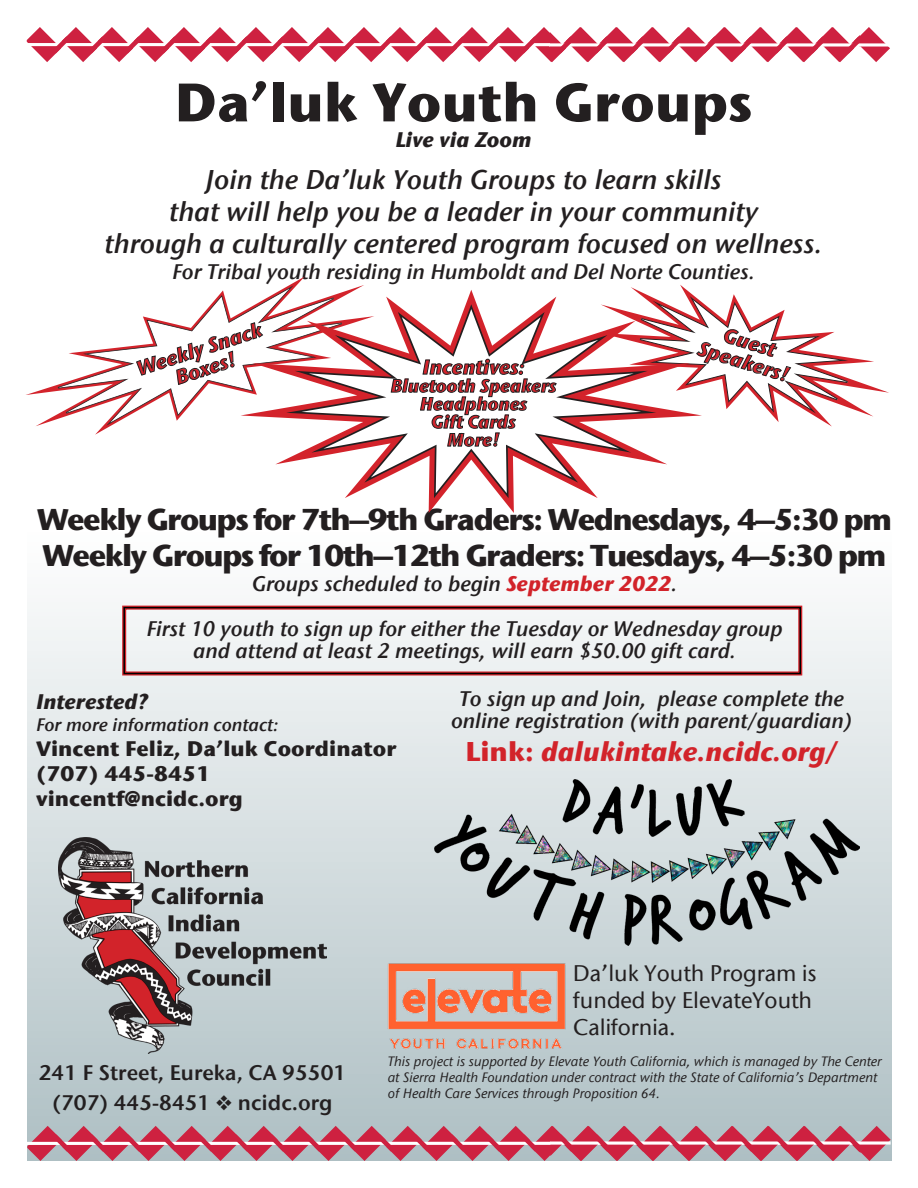
<style>
.page{position:relative;width:918px;height:1188px;background:#fff}
.page>*{position:absolute;margin:0;border:0;box-sizing:border-box;transform-origin:0 0}
.t1{font:700 54px "Stone Sans ITC";color:#231f20}
.t2{font:700 30px "Stone Sans ITC";letter-spacing:-.055em;color:#231f20}
.t3{font:italic 27px "Stone Sans ITC Semi";color:#231f20}
.t4{font:italic 700 27px "Stone Sans ITC";color:#d2232a}
.t5{font:500 22.5px "Stone Sans ITC";color:#231f20}
.t6{font:italic 21px/22.2px "Stone Sans ITC Semi";color:#231f20;text-align:center}
.t7{font:700 21px "Stone Sans ITC";color:#231f20}
.t8{font:21px "Stone Sans ITC Semi";color:#231f20}
.t9{font:italic 700 21px "Stone Sans ITC";color:#231f20}
.t10{font:italic 700 20.25px/20.2px "Stone Sans ITC";color:#d3232b;text-align:center}
.t11{font:italic 700 18px/18px "Stone Sans ITC";color:#d3232b;text-align:center}
.t12{font:italic 18px "Stone Sans ITC Semi";color:#231f20}
.t13{font:italic 500 13.5px/16.2px "Stone Sans ITC";color:#231f20}
.s1{font-family:"Stone Sans ITC";font-weight:700;color:#d2232a}
.s2{font-style:normal}
</style>
<div class="page">
<div style="left:27px;top:264px;width:865px;height:897px;background:linear-gradient(to bottom,#fff,#b6c5c9)"></div>
<svg style="left:27px;top:27px;width:863px;height:35px"></svg>
<svg style="left:27px;top:1126px;width:864px;height:35px;background:#c27f8f"></svg>
<img style="left:382px;top:957px;width:191px;height:97px">
<img style="left:59px;top:838px;width:267px;height:215px">
<img style="left:435px;top:780px;width:425px;height:166px">
<svg style="left:26px;top:277px;width:348px;height:158px"></svg>
<svg style="left:58px;top:286px;width:284px;height:140px"></svg>
<svg style="left:600px;top:285px;width:289px;height:142px"></svg>
<svg style="left:241px;top:290px;width:461px;height:223px"></svg>
<svg style="left:286px;top:304px;width:370px;height:194px"></svg>
<svg style="left:391px;top:359px;width:166px;height:88px"></svg>
<div style="left:122px;top:606px;width:680px;height:70px;border:4px solid #d2232a"></div>
<div style="left:123px;top:607px;width:678px;height:67px;border:2px solid #000"></div>
<p class="t1" style="left:175px;top:68px;width:579px">Da’luk Youth Groups</p>
<p class="t9" style="left:395px;top:130px;width:138px">Live via Zoom</p>
<p class="t3" style="left:205px;top:167px;width:518px">Join the Da’luk Youth Groups to learn skills</p>
<p class="t3" style="left:169px;top:199px;width:590px">that will help you be a leader in your community</p>
<p class="t3" style="left:105px;top:231px;width:719px">through a culturally centered program focused on wellness.</p>
<p class="t6" style="left:172px;top:262px;width:584px">For Tribal youth residing in Humboldt and Del Norte Counties.</p>
<p class="t10" style="left:134px;top:360px;width:132px;rotate:-18deg">Weekly Snack<br>Boxes!</p>
<p class="t10" style="left:708px;top:319px;width:95px;rotate:17deg">Guest<br>Speakers!</p>
<p class="t10" style="left:422px;top:357px;width:104px">Incentives:</p>
<p class="t11" style="left:391px;top:377px;width:167px">Bluetooth Speakers<br>Headphones<br>Gift Cards<br>More!</p>
<p class="t2" style="left:37px;top:500px;width:857px">Weekly Groups for 7th–9th Graders: Wednesdays, 4–5:30 pm</p>
<p class="t2" style="left:43px;top:536px;width:846px">Weekly Groups for 10th–12th Graders: Tuesdays, 4–5:30 pm</p>
<p class="t6" style="left:252px;top:574px;width:427px">Groups scheduled to begin <span class="s1">September 2022</span>.</p>
<p class="t6" style="left:146px;top:619px;width:638px">First 10 youth to sign up for either the Tuesday or Wednesday group</p>
<p class="t6" style="left:193px;top:641px;width:544px">and attend at least 2 meetings, will earn $50.00 gift card.</p>
<p class="t6" style="left:451px;top:689px;width:403px">To sign up and Join, please complete the online registration (with parent/guardian)</p>
<p class="t4" style="left:466px;top:739px;width:374px"><span class="s2">Link:</span> dalukintake.ncidc.org/</p>
<p class="t9" style="left:36px;top:692px;width:114px">Interested?</p>
<p class="t12" style="left:36px;top:716px;width:244px">For more information contact:</p>
<p class="t7" style="left:36px;top:735px;width:362px">Vincent Feliz, Da’luk Coordinator</p>
<p class="t7" style="left:36px;top:760px;width:176px">(707) 445-8451</p>
<p class="t7" style="left:36px;top:785px;width:208px">vincentf@ncidc.org</p>
<p class="t8" style="left:39px;top:1060px;width:309px">241 F Street, Eureka, CA 95501</p>
<p class="t8" style="left:53px;top:1090px;width:282px">(707) 445-8451 ❖ ncidc.org</p>
<p class="t5" style="left:573px;top:963px;width:245px">Da’luk Youth Program is</p>
<p class="t5" style="left:573px;top:990px;width:240px">funded by ElevateYouth</p>
<p class="t5" style="left:573px;top:1017px;width:104px">California.</p>
<p class="t13" style="left:388px;top:1054px;width:496px">This project is supported by Elevate Youth California, which is managed by The Center at Sierra Health Foundation under contract with the State of California’s Department of Health Care Services through Proposition 64.</p>
</div>
